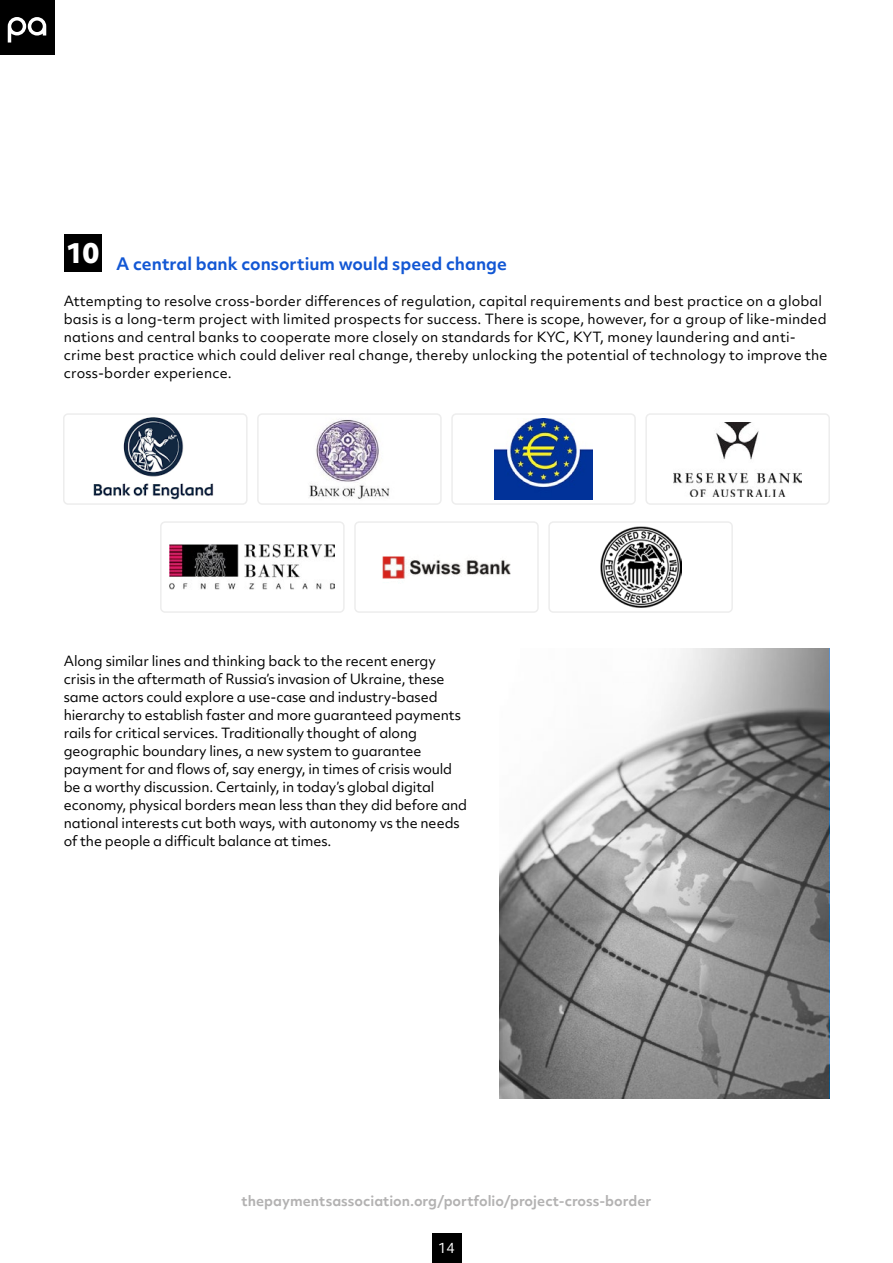
<style>
.page{position:relative;width:893px;height:1263px;background:#fff}
.page>*{position:absolute;margin:0;border:0;box-sizing:border-box;transform-origin:0 0}
.t1{font:700 16.5px "Objektiv Mk 2";color:#1257d4}
.t2{font:13.5px/18px "Objektiv Mk 2";letter-spacing:-.01em;color:#000}
.t3{font:13.5px/18px "Objektiv Mk 2";letter-spacing:.01em;color:#000}
.t4{font:700 13.5px "Objektiv Mk 2";color:#b3b2b2}
.t5{font:13.5px "Objektiv Mk 2";color:#fff}
</style>
<div class="page">
<img style="left:500px;top:648px;width:329px;height:450px">
<div style="left:432px;top:1233px;width:29px;height:30px;background:#000"></div>
<div style="left:0;top:0;width:54px;height:54px;background:#000"></div>
<svg style="left:8px;top:17px;width:38px;height:26px"></svg>
<div style="left:64px;top:234px;width:37px;height:37px;background:#000"></div>
<img style="left:93px;top:417px;width:121px;height:83px">
<div style="left:63px;top:413px;width:185px;height:92px;border:2px solid #ededed;border-radius:4px"></div>
<img style="left:309px;top:419px;width:81px;height:80px">
<div style="left:257px;top:413px;width:185px;height:92px;border:2px solid #ededed;border-radius:4px"></div>
<img style="left:494px;top:418px;width:99px;height:82px">
<div style="left:451px;top:413px;width:185px;height:92px;border:2px solid #ededed;border-radius:4px"></div>
<img style="left:674px;top:422px;width:127px;height:74px">
<div style="left:645px;top:413px;width:185px;height:92px;border:2px solid #ededed;border-radius:4px"></div>
<img style="left:170px;top:545px;width:165px;height:44px">
<div style="left:160px;top:521px;width:185px;height:92px;border:2px solid #ededed;border-radius:4px"></div>
<img style="left:382px;top:556px;width:129px;height:23px">
<div style="left:354px;top:521px;width:185px;height:92px;border:2px solid #ededed;border-radius:4px"></div>
<img style="left:600px;top:526px;width:81px;height:82px">
<div style="left:548px;top:521px;width:185px;height:92px;border:2px solid #ededed;border-radius:4px"></div>
<p class="t1" style="left:66px;top:252px;width:442px"><sup>10</sup> A central bank consortium would speed change</p>
<p class="t3" style="left:64px;top:292px;width:765px">Attempting to resolve cross-border differences of regulation, capital requirements and best practice on a global basis is a long-term project with limited prospects for success. There is scope, however, for a group of like-minded nations and central banks to cooperate more closely on standards for KYC, KYT, money laundering and anti&shy;crime best practice which could deliver real change, thereby unlocking the potential of technology to improve the cross-border experience.</p>
<p class="t2" style="left:64px;top:652px;width:405px">Along similar lines and thinking back to the recent energy crisis in the aftermath of Russia’s invasion of Ukraine, these same actors could explore a use-case and industry-based hierarchy to establish faster and more guaranteed payments rails for critical services. Traditionally thought of along geographic boundary lines, a new system to guarantee payment for and flows of, say energy, in times of crisis would be a worthy discussion. Certainly, in today’s global digital economy, physical borders mean less than they did before and national interests cut both ways, with autonomy vs the needs of the people a difficult balance at times.</p>
<p class="t4" style="left:242px;top:1191px;width:411px">thepaymentsassociation.org/portfolio/project-cross-border</p>
<p class="t5" style="left:438px;top:1238px;width:18px">14</p>
</div>
